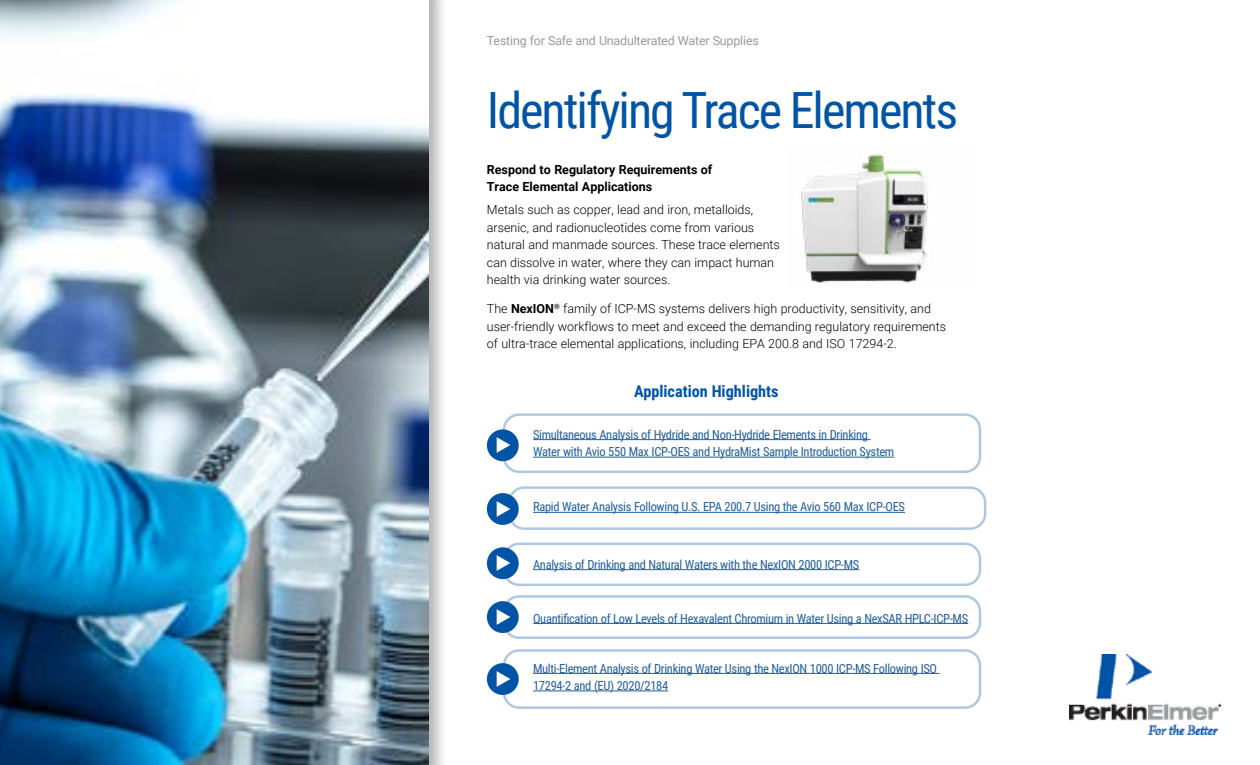
<style>
.page{position:relative;width:1260px;height:765px;background:#fff}
.page>*{position:absolute;margin:0;border:0;box-sizing:border-box;transform-origin:0 0}
.t1{font:50px "Roboto Condensed";letter-spacing:-.04em;color:#0054a6}
.t2{font:700 16.25px "Roboto Condensed";color:#0054a6}
.t3{font:12.5px/17.5px "Roboto Condensed";letter-spacing:-.025em;color:#215e9e}
.t4{font:300 12.5px/17.5px "Roboto";color:#000}
.t5{font:700 12.5px/17.5px "Roboto";color:#000}
.t6{font:12.5px "Roboto";letter-spacing:-.015em;color:#999b9e}
.s1{font-weight:700}
</style>
<div class="page">
<img style="left:1070px;top:654px;width:151px;height:80px">
<div style="left:508px;top:486px;width:478px;height:44px;border:2px solid #0054a6;border-radius:15px"></div>
<div style="left:503px;top:413px;width:478px;height:60px;border:2px solid #0054a6;border-radius:15px"></div>
<div style="left:487px;top:429px;width:32px;height:32px;background:#0054a6;border-radius:50%"></div>
<div style="left:487px;top:493px;width:32px;height:32px;background:#0054a6;border-radius:50%"></div>
<div style="left:503px;top:543px;width:478px;height:43px;border:2px solid #0054a6;border-radius:15px"></div>
<div style="left:487px;top:547px;width:32px;height:32px;background:#0054a6;border-radius:50%"></div>
<div style="left:503px;top:595px;width:478px;height:44px;border:2px solid #0054a6;border-radius:15px"></div>
<div style="left:487px;top:601px;width:32px;height:32px;background:#0054a6;border-radius:50%"></div>
<hr style="left:533px;top:439px;width:338px;height:1px;background:#215e9e">
<hr style="left:533px;top:457px;width:361px;height:1px;background:#215e9e">
<hr style="left:533px;top:512px;width:372px;height:1px;background:#215e9e">
<hr style="left:533px;top:569px;width:326px;height:1px;background:#215e9e">
<hr style="left:533px;top:623px;width:435px;height:1px;background:#215e9e">
<div style="left:0;top:0;width:448px;height:765px;background:#000;opacity:.3"></div>
<img style="left:0;top:0;width:428px;height:765px">
<img style="left:799px;top:154px;width:131px;height:129px">
<div style="left:503px;top:649px;width:478px;height:60px;border:2px solid #0054a6;border-radius:15px"></div>
<div style="left:487px;top:663px;width:32px;height:32px;background:#0054a6;border-radius:50%"></div>
<hr style="left:533px;top:673px;width:407px;height:1px;background:#215e9e">
<hr style="left:533px;top:691px;width:135px;height:1px;background:#215e9e">
<p class="t6" style="left:487px;top:32px;width:273px">Testing for Safe and Unadulterated Water Supplies</p>
<h1 class="t1" style="left:487px;top:75px;width:473px">Identifying Trace Elements</h1>
<p class="t5" style="left:487px;top:160px;width:227px">Respond to Regulatory Requirements of<br>Trace Elemental Applications</p>
<p class="t4" style="left:487px;top:201px;width:294px">Metals such as copper, lead and iron, metalloids, arsenic, and radionucleotides come from various natural and manmade sources. These trace elements can dissolve in water, where they can impact human health via drinking water sources.</p>
<p class="t4" style="left:487px;top:299px;width:461px">The <span class="s1">NexION</span><sup>®</sup> family of ICP-MS systems delivers high productivity, sensitivity, and user-friendly workflows to meet and exceed the demanding regulatory requirements of ultra-trace elemental applications, including EPA 200.8 and ISO 17294-2.</p>
<h2 class="t2" style="left:634px;top:380px;width:146px">Application Highlights</h2>
<p class="t3" style="left:533px;top:425px;width:363px">Simultaneous Analysis of Hydride and Non-Hydride Elements in Drinking<br>Water with Avio 550 Max ICP-OES and HydraMist Sample Introduction System</p>
<p class="t3" style="left:533px;top:498px;width:373px">Rapid Water Analysis Following U.S. EPA 200.7 Using the Avio 560 Max ICP-OES</p>
<p class="t3" style="left:533px;top:555px;width:328px">Analysis of Drinking and Natural Waters with the NexION 2000 ICP-MS</p>
<p class="t3" style="left:533px;top:609px;width:437px">Quantification of Low Levels of Hexavalent Chromium in Water Using a NexSAR HPLC-ICP-MS</p>
<p class="t3" style="left:533px;top:659px;width:406px">Multi-Element Analysis of Drinking Water Using the NexION 1000 ICP-MS Following ISO<br>17294-2 and (EU) 2020/2184</p>
</div>
